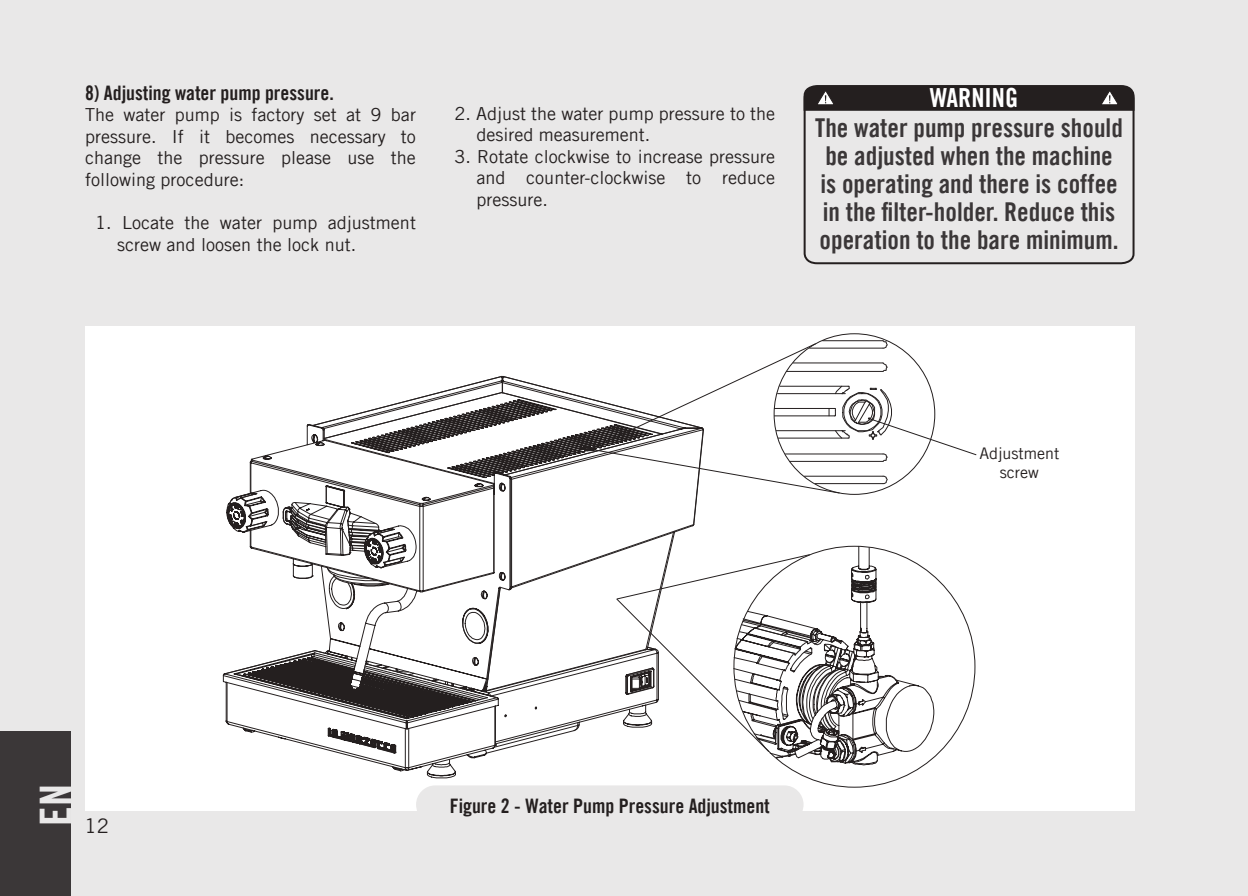
<style>
.page{position:relative;width:1248px;height:896px;background:#fff}
.page>*{position:absolute;margin:0;border:0;box-sizing:border-box;transform-origin:0 0}
.t1{font:44px "Trade Gothic LT Bold Cond Twenty";color:#e9e8e8}
.t2{font:26.4px "Trade Gothic LT Bold Cond Twenty";color:#fff}
.t3{font:26px/28px "Trade Gothic LT Bold Cond Twenty";color:#3b3738}
.t4{font:20px "Trade Gothic LT Bold Cond Twenty";color:#241f1f}
.t5{font:20px "Trade Gothic LT";color:#241f1f}
.t6{font:18px/21.6px "Trade Gothic LT";color:#241f1f;text-align:justify}
.t7{font:16px/19.2px "Trade Gothic LT";color:#241f1f;text-align:center}
</style>
<div class="page">
<div style="left:1219px;top:0;width:28px;height:896px;background:#e9e8e8"></div>
<div style="left:0;top:0;width:1219px;height:896px;background:#e9e8e8"></div>
<div style="left:0;top:731px;width:71px;height:165px;background:#3b3738"></div>
<div style="left:85px;top:326px;width:1049px;height:485px;background:#fff"></div>
<svg style="left:223px;top:375px;width:475px;height:397px"></svg>
<svg style="left:616px;top:545px;width:318px;height:221px"></svg>
<div style="left:416px;top:785px;width:387px;height:39px;background:#e9e8e8;border-radius:19px"></div>
<svg style="left:589px;top:339px;width:387px;height:154px"></svg>
<svg style="left:803px;top:112px;width:332px;height:153px"></svg>
<svg style="left:803px;top:85px;width:332px;height:27px;background:#332e2e"></svg>
<p class="t4" style="left:85px;top:80px;width:250px">8) Adjusting water pump pressure.</p>
<p class="t6" style="left:85px;top:104px;width:332px">The water pump is factory set at 9 bar pressure. If it becomes necessary to change the pressure please use the following procedure:</p>
<p class="t6" style="left:117px;top:212px;width:300px;text-indent:-22px">1. Locate the water pump adjustment screw and loosen the lock nut.</p>
<p class="t6" style="left:476px;top:102px;width:300px;text-indent:-22px">2. Adjust the water pump pressure to the desired measurement.</p>
<p class="t6" style="left:476px;top:145px;width:300px;text-indent:-22px">3. Rotate clockwise to increase pressure and counter-clockwise to reduce pressure.</p>
<h2 class="t2" style="left:929px;top:82px;width:90px">WARNING</h2>
<h3 class="t3" style="left:815px;top:114px;width:309px">The water pump pressure should be adjusted when the machine is operating and there is coffee in the filter-holder. Reduce this operation to the bare minimum.</h3>
<p class="t7" style="left:979px;top:443px;width:81px">Adjustment screw</p>
<h1 class="t1" style="left:29px;top:826px;width:43px;rotate:-90deg">EN</h1>
<p class="t5" style="left:84px;top:814px;width:26px">12</p>
<p class="t4" style="left:450px;top:793px;width:321px">Figure 2 - Water Pump Pressure Adjustment</p>
</div>
